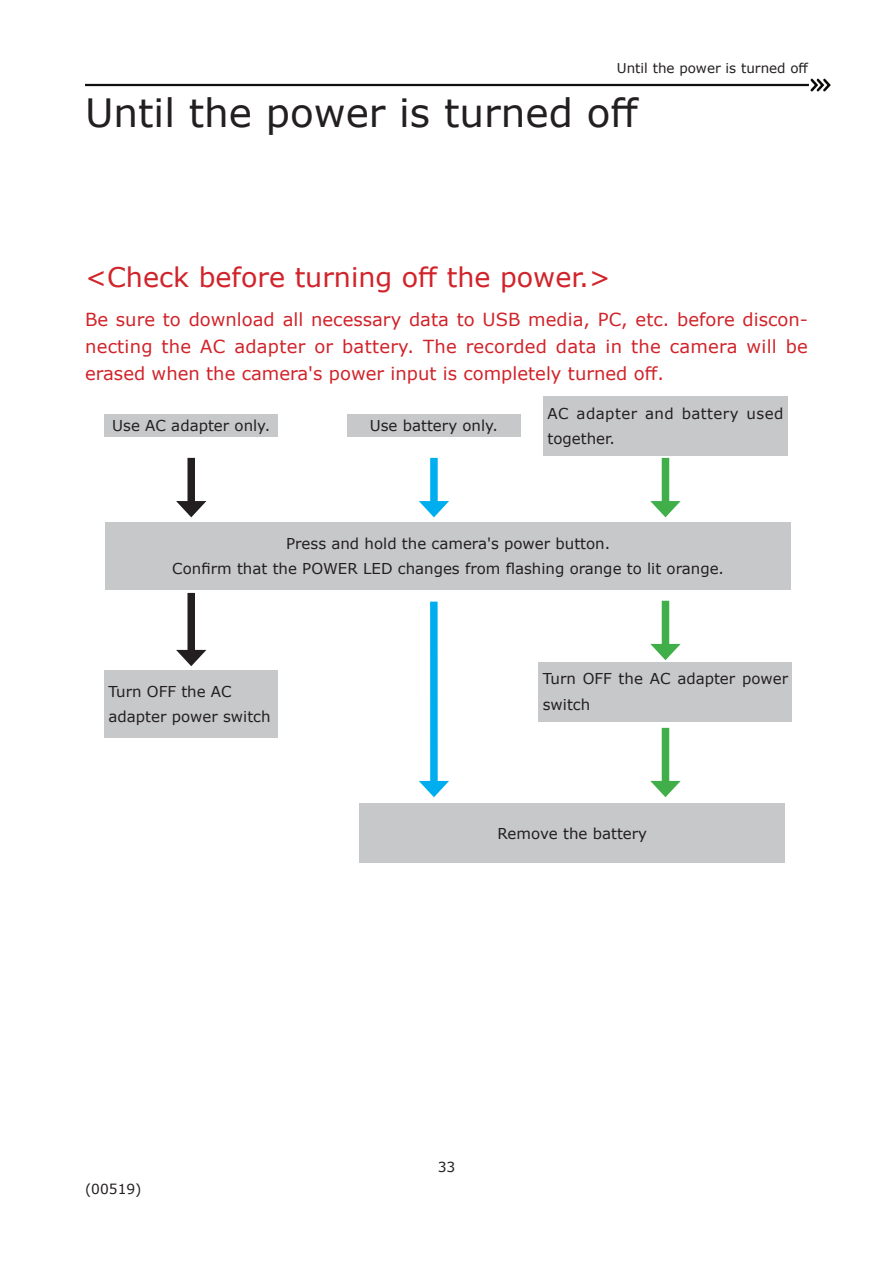
<style>
.page{position:relative;width:893px;height:1263px;background:#fff}
.page>*{position:absolute;margin:0;border:0;box-sizing:border-box;transform-origin:0 0}
.中項目-章{font:39px "Verdana";color:#231f20}
.t1{font:27px "Verdana";color:#d1232a}
.t2{font:18px/27px "Verdana";color:#d1232a;text-align:justify}
.t3{font:15px/25.5px "Verdana";color:#231f20}
.t4{font:15px/25.5px "Verdana";letter-spacing:.03em;color:#231f20}
.t5{font:13.8px "Verdana";color:#231f20}
.基本段落_英語{font:13.5px "Verdana";color:#231f20}
</style>
<div class="page">
<div style="left:104px;top:414px;width:174px;height:23px;background:#c7c8ca"></div>
<div style="left:104px;top:670px;width:174px;height:68px;background:#c7c8ca"></div>
<div style="left:105px;top:522px;width:686px;height:68px;background:#c7c8ca"></div>
<div style="left:539px;top:662px;width:253px;height:59px;background:#c7c8ca"></div>
<div style="left:347px;top:414px;width:174px;height:23px;background:#c7c8ca"></div>
<div style="left:360px;top:804px;width:425px;height:59px;background:#c7c8ca"></div>
<div style="left:543px;top:396px;width:245px;height:60px;background:#c7c8ca"></div>
<div style="left:187px;top:458px;width:8px;height:49px;background:#231f20"></div>
<svg style="left:176px;top:501px;width:30px;height:16px"></svg>
<div style="left:187px;top:593px;width:8px;height:63px;background:#231f20"></div>
<svg style="left:176px;top:650px;width:30px;height:16px"></svg>
<div style="left:430px;top:458px;width:8px;height:49px;background:#00aeef"></div>
<svg style="left:419px;top:501px;width:30px;height:16px"></svg>
<div style="left:430px;top:602px;width:8px;height:185px;background:#00aeef"></div>
<svg style="left:419px;top:781px;width:30px;height:16px"></svg>
<div style="left:662px;top:458px;width:7px;height:49px;background:#40ae49"></div>
<svg style="left:650px;top:501px;width:31px;height:16px"></svg>
<div style="left:662px;top:601px;width:7px;height:49px;background:#40ae49"></div>
<svg style="left:650px;top:644px;width:31px;height:16px"></svg>
<div style="left:662px;top:728px;width:7px;height:59px;background:#40ae49"></div>
<svg style="left:650px;top:781px;width:31px;height:16px"></svg>
<img style="left:85px;top:79px;width:746px;height:12px">
<p class="基本段落_英語" style="left:617px;top:59px;width:193px">Until the power is turned off</p>
<p class="中項目-章" style="left:85px;top:86px;width:555px">Until the power is turned off</p>
<p class="t1" style="left:85px;top:258px;width:527px">&lt;Check before turning off the power.&gt;</p>
<p class="t2" style="left:85px;top:306px;width:724px">Be sure to download all necessary data to USB media, PC, etc. before discon&shy;necting the AC adapter or battery. The recorded data in the camera will be erased when the camera's power input is completely turned off.</p>
<p class="t3" style="left:112px;top:413px;width:159px">Use AC adapter only.</p>
<p class="t3" style="left:370px;top:413px;width:130px">Use battery only.</p>
<p class="t4" style="left:548px;top:400px;width:237px">AC adapter and battery used together.</p>
<p class="t3" style="left:286px;top:530px;width:326px">Press and hold the camera's power button.</p>
<p class="t3" style="left:172px;top:556px;width:553px">Confirm that the POWER LED changes from flashing orange to lit orange.</p>
<p class="t3" style="left:109px;top:678px;width:164px">Turn OFF the AC adapter power switch</p>
<p class="t5" style="left:85px;top:1179px;width:58px">(00519)</p>
<p class="t3" style="left:543px;top:666px;width:247px">Turn OFF the AC adapter power switch</p>
<p class="t3" style="left:498px;top:820px;width:151px">Remove the battery</p>
<p class="t5" style="left:438px;top:1158px;width:19px">33</p>
</div>
